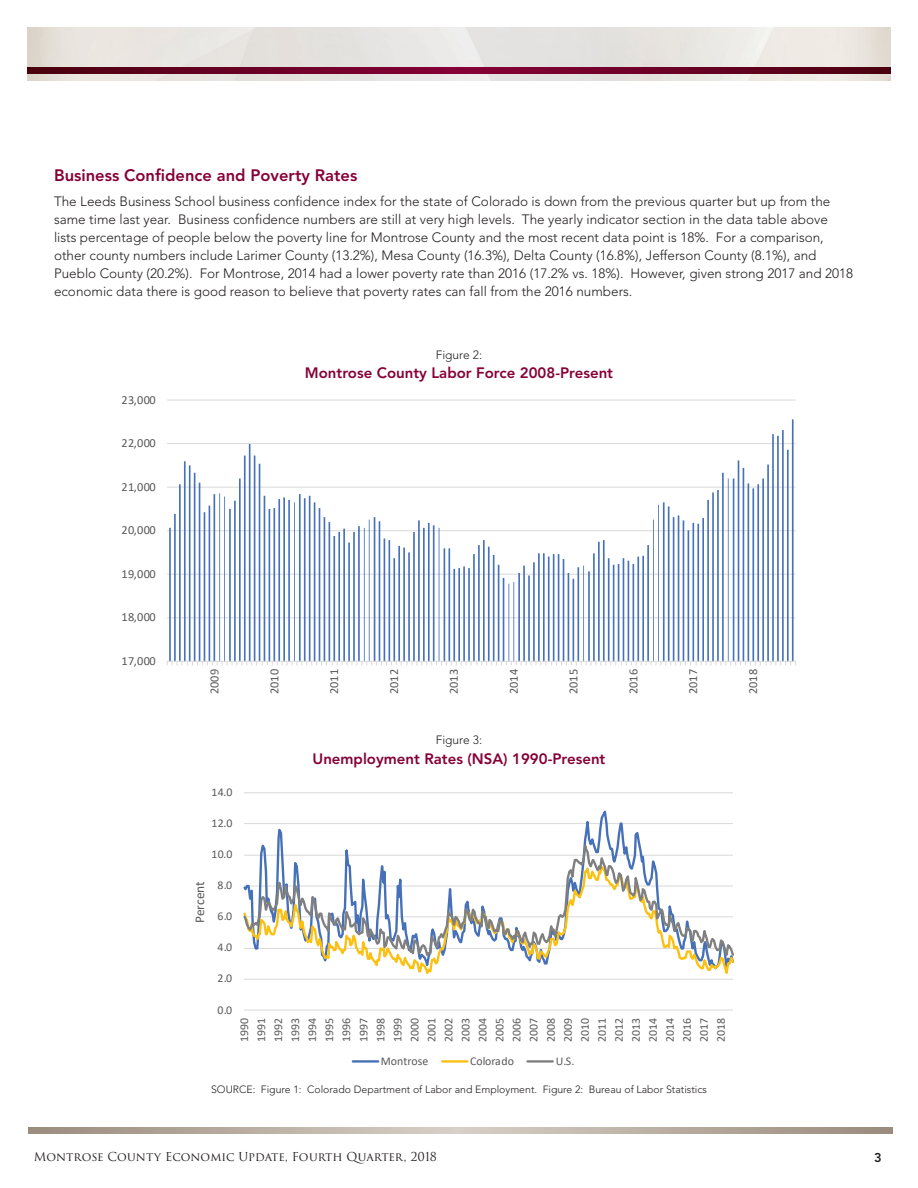
<style>
.page{position:relative;width:918px;height:1188px;background:#fff}
.page>*{position:absolute;margin:0;border:0;box-sizing:border-box;transform-origin:0 0}
.t1{font:800 16.5px "Avenir";color:#860037}
.t2{font:800 15px "Avenir";color:#860037}
.t3{font:300 13.5px/18px "Avenir";color:#231f20}
.t4{font:13.5px "Calibri";letter-spacing:-.005em;color:#595959}
.t5{font:800 12.75px "Avenir";color:#231f20}
.t6{font:12.3px "Calibri";letter-spacing:.025em;color:#595959}
.t7{font:12px "Trajan Pro 3";color:#231f20}
.t8{font:300 12px "Avenir";color:#231f20}
.t9{font:11.85px/17.1px "Calibri";letter-spacing:.025em;color:#595959;text-align:justify}
.t10{font:11.85px "Calibri";letter-spacing:.005em;color:#595959}
.t11{font:300 10.5px "Avenir";color:#231f20}
</style>
<div class="page">
<img style="left:27px;top:27px;width:864px;height:54px">
<svg style="left:27px;top:68px;width:864px;height:6px;background:#680023"></svg>
<svg style="left:28px;top:1128px;width:864px;height:6px;background:#b8ada1"></svg>
<hr style="left:167px;top:617px;width:629px;height:1px;background:#dad9d8">
<hr style="left:167px;top:574px;width:629px;height:1px;background:#dad9d8">
<hr style="left:167px;top:530px;width:629px;height:1px;background:#dad9d8">
<hr style="left:167px;top:487px;width:629px;height:1px;background:#dad9d8">
<hr style="left:167px;top:443px;width:629px;height:1px;background:#dad9d8">
<hr style="left:167px;top:400px;width:629px;height:1px;background:#dad9d8">
<svg style="left:169px;top:419px;width:625px;height:242px"></svg>
<svg style="left:167px;top:661px;width:629px;height:4px"></svg>
<hr style="left:244px;top:792px;width:489px;height:1px;background:#dad9d8">
<hr style="left:244px;top:1010px;width:489px;height:1px;background:#dad9d8">
<svg style="left:244px;top:810px;width:489px;height:22px"></svg>
<svg style="left:244px;top:962px;width:490px;height:18px"></svg>
<svg style="left:243px;top:832px;width:491px;height:130px"></svg>
<hr style="left:353px;top:1060px;width:25px;height:3px;background:#4671b8">
<hr style="left:442px;top:1060px;width:25px;height:3px;background:#fcc011">
<hr style="left:527px;top:1060px;width:26px;height:3px;background:#7f807f">
<p class="t1" style="left:54px;top:165px;width:305px">Business Confidence and Poverty Rates</p>
<p class="t3" style="left:54px;top:192px;width:801px">The Leeds Business School business confidence index for the state of Colorado is down from the previous quarter but up from the same time last year. Business confidence numbers are still at very high levels. The yearly indicator section in the data table above lists percentage of people below the poverty line for Montrose County and the most recent data point is 18%. For a comparison, other county numbers include Larimer County (13.2%), Mesa County (16.3%), Delta County (16.8%), Jefferson County (8.1%), and Pueblo County (20.2%). For Montrose, 2014 had a lower poverty rate than 2016 (17.2% vs. 18%). However, given strong 2017 and 2018 economic data there is good reason to believe that poverty rates can fall from the 2016 numbers.</p>
<p class="t6" style="left:122px;top:391px;width:36px">23,000</p>
<p class="t6" style="left:122px;top:435px;width:36px">22,000</p>
<p class="t6" style="left:122px;top:478px;width:36px">21,000</p>
<p class="t6" style="left:122px;top:522px;width:36px">20,000</p>
<p class="t6" style="left:122px;top:565px;width:36px">19,000</p>
<p class="t6" style="left:122px;top:609px;width:36px">18,000</p>
<p class="t6" style="left:122px;top:652px;width:36px">17,000</p>
<p class="t8" style="left:436px;top:347px;width:48px">Figure 2:</p>
<p class="t2" style="left:305px;top:364px;width:310px">Montrose County Labor Force 2008-Present</p>
<p class="t6" style="left:206px;top:694px;width:27px;rotate:-90deg">2009</p>
<p class="t6" style="left:266px;top:694px;width:27px;rotate:-90deg">2010</p>
<p class="t6" style="left:326px;top:694px;width:27px;rotate:-90deg">2011</p>
<p class="t6" style="left:386px;top:694px;width:27px;rotate:-90deg">2012</p>
<p class="t6" style="left:445px;top:694px;width:27px;rotate:-90deg">2013</p>
<p class="t6" style="left:505px;top:694px;width:27px;rotate:-90deg">2014</p>
<p class="t6" style="left:565px;top:694px;width:27px;rotate:-90deg">2015</p>
<p class="t6" style="left:625px;top:694px;width:27px;rotate:-90deg">2016</p>
<p class="t6" style="left:685px;top:694px;width:27px;rotate:-90deg">2017</p>
<p class="t6" style="left:745px;top:694px;width:27px;rotate:-90deg">2018</p>
<p class="t9" style="left:212px;top:783px;width:23px">14.0</p>
<p class="t9" style="left:212px;top:814px;width:23px">12.0</p>
<p class="t9" style="left:212px;top:845px;width:23px">10.0</p>
<p class="t4" style="left:190px;top:923px;width:43px;rotate:-90deg">Percent</p>
<p class="t9" style="left:218px;top:876px;width:16px">8.0</p>
<p class="t9" style="left:218px;top:908px;width:16px">6.0</p>
<p class="t9" style="left:218px;top:939px;width:16px">4.0</p>
<p class="t8" style="left:436px;top:733px;width:48px">Figure 3:</p>
<p class="t2" style="left:313px;top:750px;width:294px">Unemployment Rates (NSA) 1990-Present</p>
<p class="t9" style="left:218px;top:970px;width:16px">2.0</p>
<p class="t9" style="left:218px;top:1001px;width:16px">0.0</p>
<p class="t9" style="left:235px;top:1042px;width:26px;rotate:-90deg">1990<br>1991<br>1992<br>1993<br>1994<br>1995<br>1996<br>1997<br>1998<br>1999<br>2000<br>2001<br>2002<br>2003<br>2004<br>2005<br>2006<br>2007<br>2008<br>2009<br>2010<br>2011<br>2012<br>2013<br>2014<br>2014<br>2016<br>2017<br>2018</p>
<p class="t10" style="left:381px;top:1053px;width:49px">Montrose</p>
<p class="t10" style="left:470px;top:1053px;width:46px">Colorado</p>
<p class="t9" style="left:556px;top:1052px;width:20px">U.S.</p>
<p class="t11" style="left:211px;top:1083px;width:497px">SOURCE: Figure 1: Colorado Department of Labor and Employment. Figure 2: Bureau of Labor Statistics</p>
<p class="t7" style="left:34px;top:1148px;width:405px">Montrose County Economic Update, Fourth Quarter, 2018</p>
<p class="t5" style="left:874px;top:1150px;width:9px">3</p>
</div>
